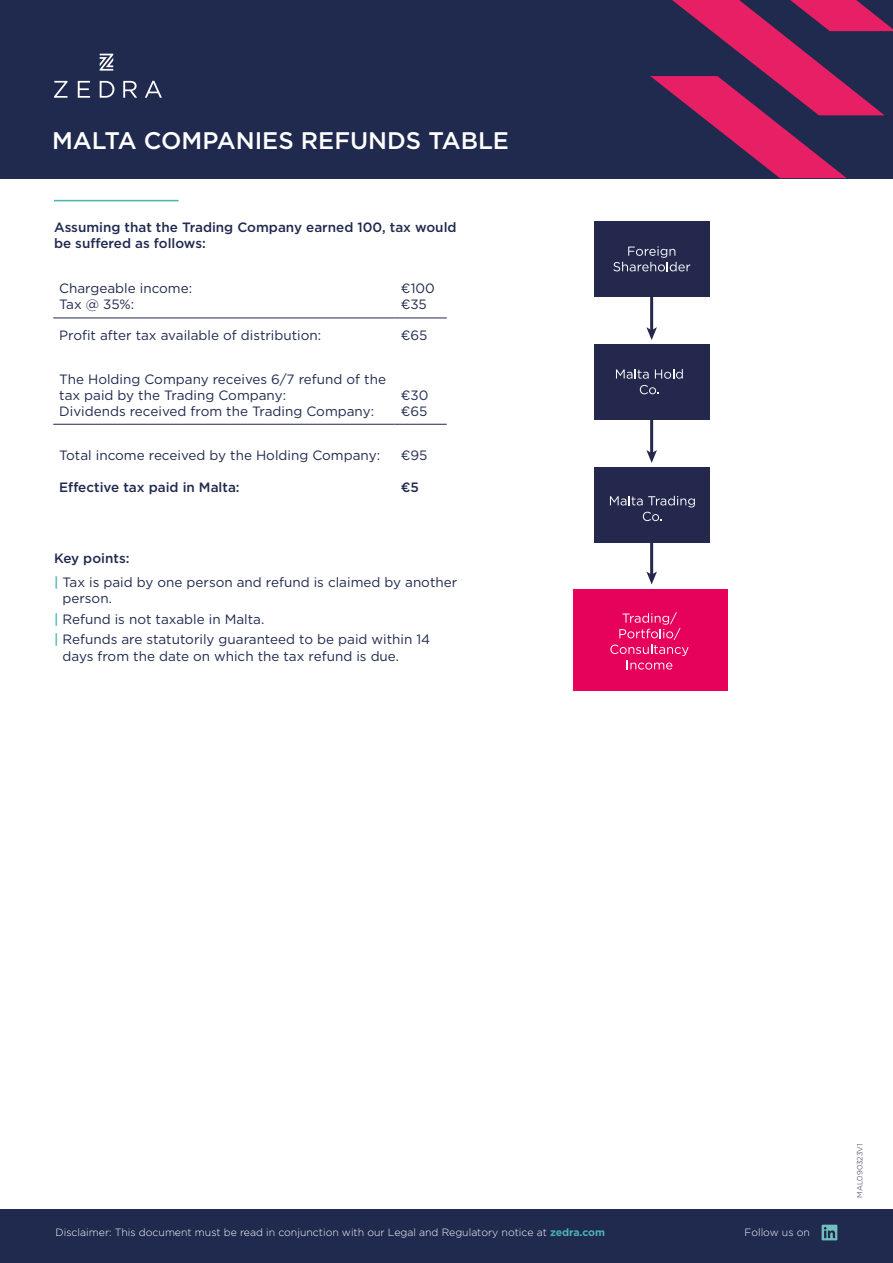
<style>
.page{position:relative;width:893px;height:1263px;background:#fff}
.page>*{position:absolute;margin:0;border:0;box-sizing:border-box;transform-origin:0 0}
.t1{font:500 24px "Gotham";color:#fff}
.t2{font:13.5px/16.2px "Gotham";color:#20294e}
.t3{font:500 13.5px/16.2px "Gotham";color:#20294e}
.t4{font:300 10.5px "Gotham";color:#fff}
.t5{font:300 7.5px "Gotham";color:#20294e}
.s1{font-weight:500}
.s2{font-weight:500;color:#49b4b1}
.s3{font-weight:700;color:#49b4b1}
</style>
<div class="page">
<div style="left:0;top:1209px;width:893px;height:54px;background:#20294e"></div>
<div style="left:0;top:0;width:893px;height:179px;background:#20294e"></div>
<svg style="left:650px;top:0;width:243px;height:178px"></svg>
<svg style="left:54px;top:81px;width:108px;height:17px"></svg>
<svg style="left:100px;top:54px;width:13px;height:17px"></svg>
<hr style="left:54px;top:200px;width:125px;height:1px;background:#49b4b1">
<svg style="left:822px;top:1225px;width:15px;height:15px"></svg>
<hr style="left:53px;top:424px;width:342px;height:1px;background:#20294e">
<hr style="left:395px;top:424px;width:52px;height:1px;background:#20294e">
<hr style="left:53px;top:318px;width:342px;height:1px;background:#20294e">
<hr style="left:395px;top:318px;width:52px;height:1px;background:#20294e">
<div style="left:594px;top:221px;width:115px;height:76px;background:#24284d"></div>
<div style="left:594px;top:344px;width:115px;height:75px;background:#24284d"></div>
<div style="left:594px;top:467px;width:115px;height:75px;background:#24284d"></div>
<div style="left:573px;top:590px;width:154px;height:101px;background:#e6025a"></div>
<svg style="left:613px;top:246px;width:77px;height:25px"></svg>
<svg style="left:616px;top:369px;width:33px;height:10px"></svg>
<svg style="left:655px;top:369px;width:28px;height:10px"></svg>
<svg style="left:640px;top:385px;width:19px;height:9px"></svg>
<svg style="left:610px;top:496px;width:85px;height:25px"></svg>
<svg style="left:610px;top:612px;width:79px;height:58px"></svg>
<hr style="left:650px;top:297px;width:3px;height:34px;background:#24284d">
<svg style="left:646px;top:327px;width:11px;height:13px"></svg>
<hr style="left:650px;top:419px;width:3px;height:35px;background:#24284d">
<svg style="left:646px;top:450px;width:11px;height:13px"></svg>
<hr style="left:650px;top:541px;width:3px;height:34px;background:#24284d">
<svg style="left:646px;top:571px;width:11px;height:13px"></svg>
<h1 class="t1" style="left:52px;top:125px;width:458px">MALTA COMPANIES REFUNDS TABLE</h1>
<p class="t3" style="left:54px;top:219px;width:404px">Assuming that the Trading Company earned 100, tax would be suffered as follows:</p>
<p class="t2" style="left:59px;top:279px;width:134px">Chargeable income:<br>Tax @ 35%:</p>
<p class="t2" style="left:401px;top:279px;width:36px">€100 €35</p>
<p class="t2" style="left:59px;top:327px;width:264px">Profit after tax available of distribution:</p>
<p class="t2" style="left:401px;top:327px;width:28px">€65</p>
<p class="t2" style="left:59px;top:371px;width:328px">The Holding Company receives 6/7 refund of the tax paid by the Trading Company:<br>Dividends received from the Trading Company:</p>
<p class="t2" style="left:401px;top:387px;width:29px">€30 €65</p>
<p class="t2" style="left:59px;top:447px;width:322px">Total income received by the Holding Company:</p>
<p class="t3" style="left:59px;top:479px;width:182px">Effective tax paid in Malta:</p>
<p class="t2" style="left:401px;top:447px;width:28px">€95</p>
<p class="t3" style="left:401px;top:479px;width:20px">€5</p>
<p class="t2" style="left:54px;top:545px;width:405px;line-height:24.8px"><span class="s1">Key points:<br></span><span class="s2">|</span> Tax is paid by one person and refund is claimed by another</p>
<p class="t2" style="left:54px;top:588px;width:378px;line-height:20.4px;text-indent:9px">person.<br><span class="s2">|</span> Refund is not taxable in Malta.<br><span class="s2">|</span> Refunds are statutorily guaranteed to be paid within 14</p>
<p class="t2" style="left:63px;top:647px;width:338px">days from the date on which the tax refund is due.</p>
<p class="t4" style="left:56px;top:1225px;width:551px">Disclaimer: This document must be read in conjunction with our Legal and Regulatory notice at <span class="s3">zedra.com</span></p>
<p class="t4" style="left:745px;top:1225px;width:67px">Follow us on</p>
<p class="t5" style="left:855px;top:1198px;width:56px;rotate:-90deg">MAL090323V1</p>
</div>
